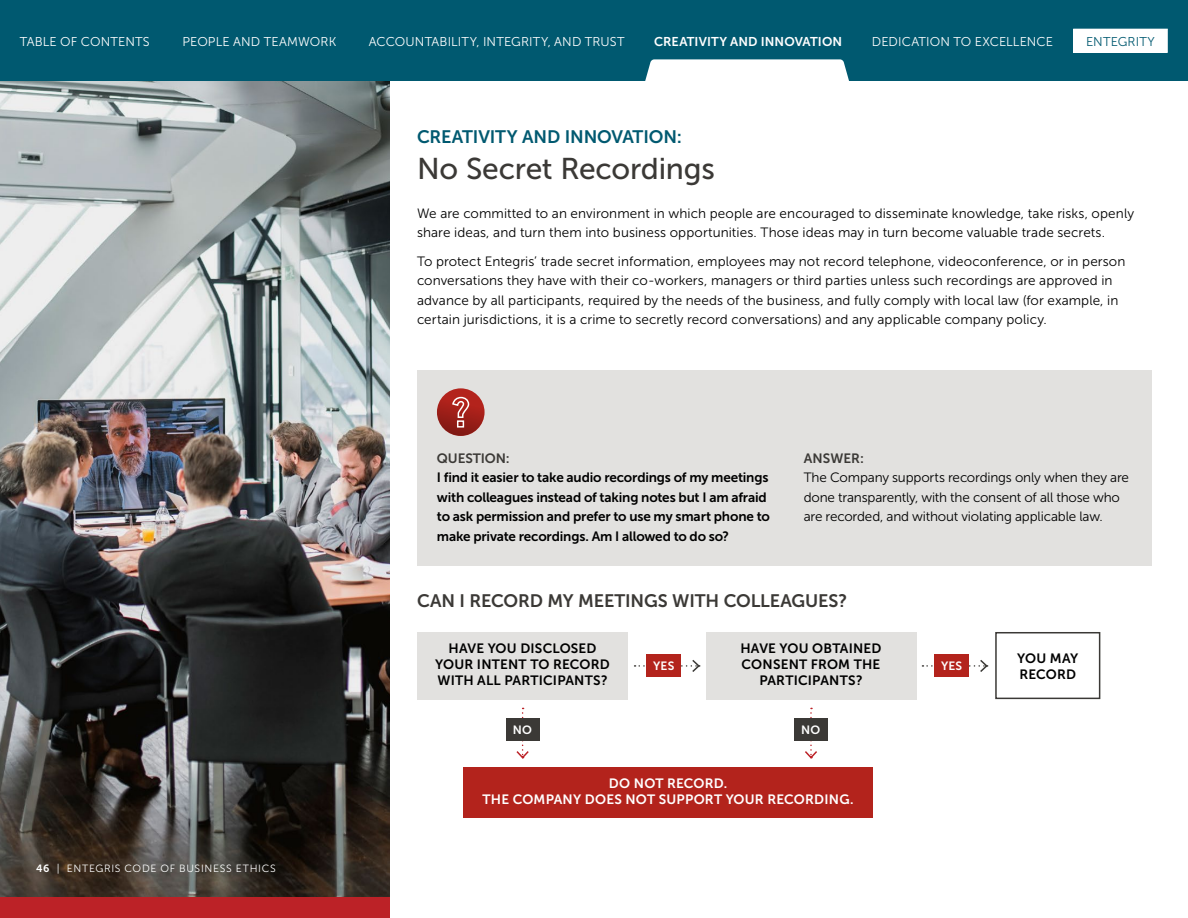
<style>
.page{position:relative;width:1188px;height:918px;background:#fff}
.page>*{position:absolute;margin:0;border:0;box-sizing:border-box;transform-origin:0 0}
.t1{font:30px "Museo Sans 500";letter-spacing:-.01em;color:#3b3936}
.t2{font:18px "Museo Sans 700";letter-spacing:-.005em;color:#3b3936}
.t3{font:18px "Museo Sans 700";letter-spacing:-.005em;color:#005970}
.t4{font:13.5px/19.5px "Museo Sans 300";letter-spacing:.005em;color:#000}
.t5{font:13.5px/19.5px "Museo Sans 700";letter-spacing:-.01em;color:#000}
.t6{font:13.5px/19.5px "Museo Sans 300";letter-spacing:-.015em;color:#000}
.t7{font:13.5px/16.2px "Museo Sans 700";letter-spacing:.015em;color:#000;text-align:center}
.t8{font:13.5px/16.2px "Museo Sans 700";letter-spacing:.015em;color:#fff;text-align:center}
.t9{font:13.5px "Museo Sans 700";letter-spacing:-.005em;color:#3b3936}
.t10{font:13.5px/16.2px "Museo Sans 700";letter-spacing:.01em;color:#000}
.t11{font:12.75px "Museo Sans 300";letter-spacing:.01em;color:#fff}
.t12{font:12.75px "Museo Sans 700";letter-spacing:.01em;color:#fff}
.t13{font:12.75px "Museo Sans 300";letter-spacing:.015em;color:#005970}
.t14{font:12px "Museo Sans 700";letter-spacing:.015em;color:#fff}
.t15{font:10.5px "Museo Sans 300";letter-spacing:.07em;color:#fff}
.s1{font-family:"Museo Sans 700"}
</style>
<div class="page">
<svg style="left:805px;top:708px;width:12px;height:51px"></svg>
<svg style="left:516px;top:708px;width:13px;height:51px"></svg>
<img style="left:0;top:81px;width:390px;height:817px">
<div style="left:0;top:898px;width:390px;height:20px;background:#bc2227"></div>
<div style="left:417px;top:370px;width:735px;height:196px;background:#e2e1df"></div>
<svg style="left:437px;top:388px;width:47px;height:48px"></svg>
<svg style="left:451px;top:396px;width:19px;height:32px"></svg>
<div style="left:794px;top:718px;width:34px;height:23px;background:#3b3936"></div>
<div style="left:506px;top:718px;width:33px;height:23px;background:#3b3936"></div>
<svg style="left:635px;top:660px;width:66px;height:12px"></svg>
<svg style="left:922px;top:660px;width:67px;height:12px"></svg>
<div style="left:995px;top:632px;width:105px;height:67px;border:2px solid #3b3936"></div>
<div style="left:646px;top:654px;width:35px;height:23px;background:#b3231c"></div>
<div style="left:934px;top:654px;width:35px;height:23px;background:#b3231c"></div>
<div style="left:417px;top:632px;width:211px;height:67px;background:#e2e1df"></div>
<div style="left:463px;top:767px;width:410px;height:51px;background:#b3231c"></div>
<div style="left:706px;top:632px;width:210px;height:67px;background:#e2e1df"></div>
<div style="left:0;top:0;width:1188px;height:81px;background:#005970"></div>
<div style="left:1074px;top:29px;width:93px;height:23px;background:#fff"></div>
<p class="t11" style="left:20px;top:34px;width:131px">TABLE OF CONTENTS</p>
<p class="t11" style="left:183px;top:34px;width:155px">PEOPLE AND TEAMWORK</p>
<p class="t11" style="left:369px;top:34px;width:257px">ACCOUNTABILITY, INTEGRITY, AND TRUST</p>
<p class="t12" style="left:654px;top:34px;width:190px">CREATIVITY AND INNOVATION</p>
<p class="t11" style="left:872px;top:34px;width:183px">DEDICATION TO EXCELLENCE</p>
<p class="t13" style="left:1086px;top:34px;width:70px">ENTEGRITY</p>
<h2 class="t3" style="left:417px;top:126px;width:267px">CREATIVITY AND INNOVATION:</h2>
<h1 class="t1" style="left:417px;top:152px;width:299px">No Secret Recordings</h1>
<p class="t4" style="left:417px;top:204px;width:719px">We are committed to an environment in which people are encouraged to disseminate knowledge, take risks, openly share ideas, and turn them into business opportunities. Those ideas may in turn become valuable trade secrets.</p>
<p class="t4" style="left:417px;top:252px;width:710px">To protect Entegris’ trade secret information, employees may not record telephone, videoconference, or in person conversations they have with their co-workers, managers or third parties unless such recordings are approved in advance by all participants, required by the needs of the business, and fully comply with local law (for example, in certain jurisdictions, it is a crime to secretly record conversations) and any applicable company policy.</p>
<p class="t9" style="left:437px;top:450px;width:74px">QUESTION:</p>
<p class="t5" style="left:437px;top:468px;width:334px">I find it easier to take audio recordings of my meetings with colleagues instead of taking notes but I am afraid to ask permission and prefer to use my smart phone to make private recordings. Am I allowed to do so?</p>
<p class="t9" style="left:804px;top:450px;width:62px">ANSWER:</p>
<p class="t6" style="left:804px;top:468px;width:327px">The Company supports recordings only when they are done transparently, with the consent of all those who are recorded, and without violating applicable law.</p>
<p class="t15" style="left:36px;top:863px;width:241px"><span class="s1">46</span> | ENTEGRIS CODE OF BUSINESS ETHICS</p>
<h2 class="t2" style="left:417px;top:590px;width:432px">CAN I RECORD MY MEETINGS WITH COLLEAGUES?</h2>
<p class="t7" style="left:435px;top:640px;width:176px">HAVE YOU DISCLOSED<br>YOUR INTENT TO RECORD<br>WITH ALL PARTICIPANTS?</p>
<p class="t7" style="left:740px;top:640px;width:143px">HAVE YOU OBTAINED<br>CONSENT FROM THE<br>PARTICIPANTS?</p>
<p class="t14" style="left:653px;top:659px;width:23px">YES</p>
<p class="t14" style="left:941px;top:659px;width:23px">YES</p>
<p class="t14" style="left:513px;top:723px;width:21px">NO</p>
<p class="t14" style="left:801px;top:723px;width:21px">NO</p>
<p class="t8" style="left:483px;top:775px;width:373px">DO NOT RECORD.<br>THE COMPANY DOES NOT SUPPORT YOUR RECORDING.</p>
<p class="t10" style="left:1017px;top:650px;width:63px">YOU MAY<br>RECORD</p>
</div>
